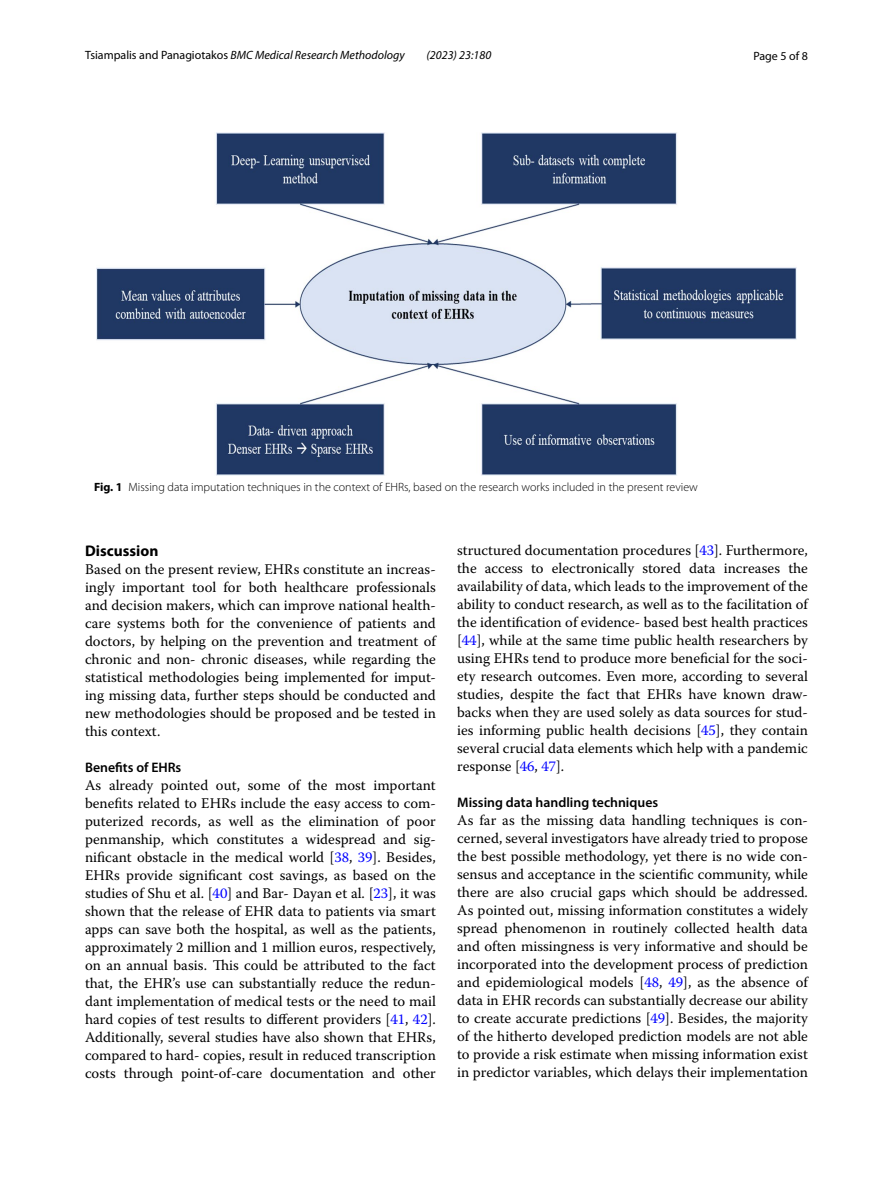
<style>
.page{position:relative;width:893px;height:1187px;background:#fff}
.page>*{position:absolute;margin:0;border:0;box-sizing:border-box;transform-origin:0 0}
.t1{font:700 15.45px "Myriad Pro";color:#000}
.t2{font:14.7px/18px "Warnock Pro";color:#000;text-align:justify}
.t3{font:600 13.8px "Myriad Pro";color:#000}
.t4{font:300 12px "Myriad Pro";color:#000}
.t5{font:italic 12px "Myriad Pro";color:#000}
.t6{font:12px "Myriad Pro";color:#000}
.s1{font-style:normal}
.s2{font-weight:700}
.s3{color:#00f}
</style>
<div class="page">
<img style="left:96px;top:133px;width:701px;height:343px">
<p class="t5" style="left:85px;top:48px;width:321px"><span class="s1">Tsiampalis and Panagiotakos</span> BMC Medical Research Methodology</p>
<p class="t5" style="left:427px;top:48px;width:66px">(2023) 23:180</p>
<p class="t6" style="left:753px;top:48px;width:56px">Page 5 of 8</p>
<p class="t4" style="left:94px;top:480px;width:605px"><span class="s2">Fig. 1</span> Missing data imputation techniques in the context of EHRs, based on the research works included in the present review</p>
<p class="t1" style="left:85px;top:540px;width:75px">Discussion</p>
<p class="t2" style="left:85px;top:560px;width:352px">Based on the present review, EHRs constitute an increas&shy;ingly important tool for both healthcare professionals and decision makers, which can improve national health&shy;care systems both for the convenience of patients and doctors, by helping on the prevention and treatment of chronic and non- chronic diseases, while regarding the statistical methodologies being implemented for imput&shy;ing missing data, further steps should be conducted and new methodologies should be proposed and be tested in this context.</p>
<p class="t3" style="left:85px;top:758px;width:98px">Benefits of EHRs</p>
<p class="t2" style="left:85px;top:776px;width:352px">As already pointed out, some of the most important benefits related to EHRs include the easy access to com&shy;puterized records, as well as the elimination of poor penmanship, which constitutes a widespread and sig&shy;nificant obstacle in the medical world [<span class="s3">38</span>, <span class="s3">39</span>]. Besides, EHRs provide significant cost savings, as based on the studies of Shu et al. [<span class="s3">40</span>] and Bar- Dayan et al. [<span class="s3">23</span>], it was shown that the release of EHR data to patients via smart apps can save both the hospital, as well as the patients, approximately 2 million and 1 million euros, respectively, on an annual basis. This could be attributed to the fact that, the EHR’s use can substantially reduce the redun&shy;dant implementation of medical tests or the need to mail hard copies of test results to different providers [<span class="s3">41</span>, <span class="s3">42</span>].<br>Additionally, several studies have also shown that EHRs, compared to hard- copies, result in reduced transcription costs through point-of-care documentation and other</p>
<p class="t2" style="left:457px;top:541px;width:352px">structured documentation procedures [<span class="s3">43</span>]. Furthermore, the access to electronically stored data increases the availability of data, which leads to the improvement of the ability to conduct research, as well as to the facilitation of the identification of evidence- based best health practices [<span class="s3">44</span>], while at the same time public health researchers by using EHRs tend to produce more beneficial for the soci&shy;ety research outcomes. Even more, according to several studies, despite the fact that EHRs have known draw&shy;backs when they are used solely as data sources for stud&shy;ies informing public health decisions [<span class="s3">45</span>], they contain several crucial data elements which help with a pandemic response [<span class="s3">46</span>, <span class="s3">47</span>].</p>
<p class="t3" style="left:457px;top:794px;width:203px">Missing data handling techniques</p>
<p class="t2" style="left:457px;top:811px;width:352px">As far as the missing data handling techniques is con&shy;cerned, several investigators have already tried to propose the best possible methodology, yet there is no wide con&shy;sensus and acceptance in the scientific community, while there are also crucial gaps which should be addressed.<br>As pointed out, missing information constitutes a widely spread phenomenon in routinely collected health data and often missingness is very informative and should be incorporated into the development process of prediction and epidemiological models [<span class="s3">48</span>, <span class="s3">49</span>], as the absence of data in EHR records can substantially decrease our ability to create accurate predictions [<span class="s3">49</span>]. Besides, the majority of the hitherto developed prediction models are not able to provide a risk estimate when missing information exist in predictor variables, which delays their implementation</p>
</div>
